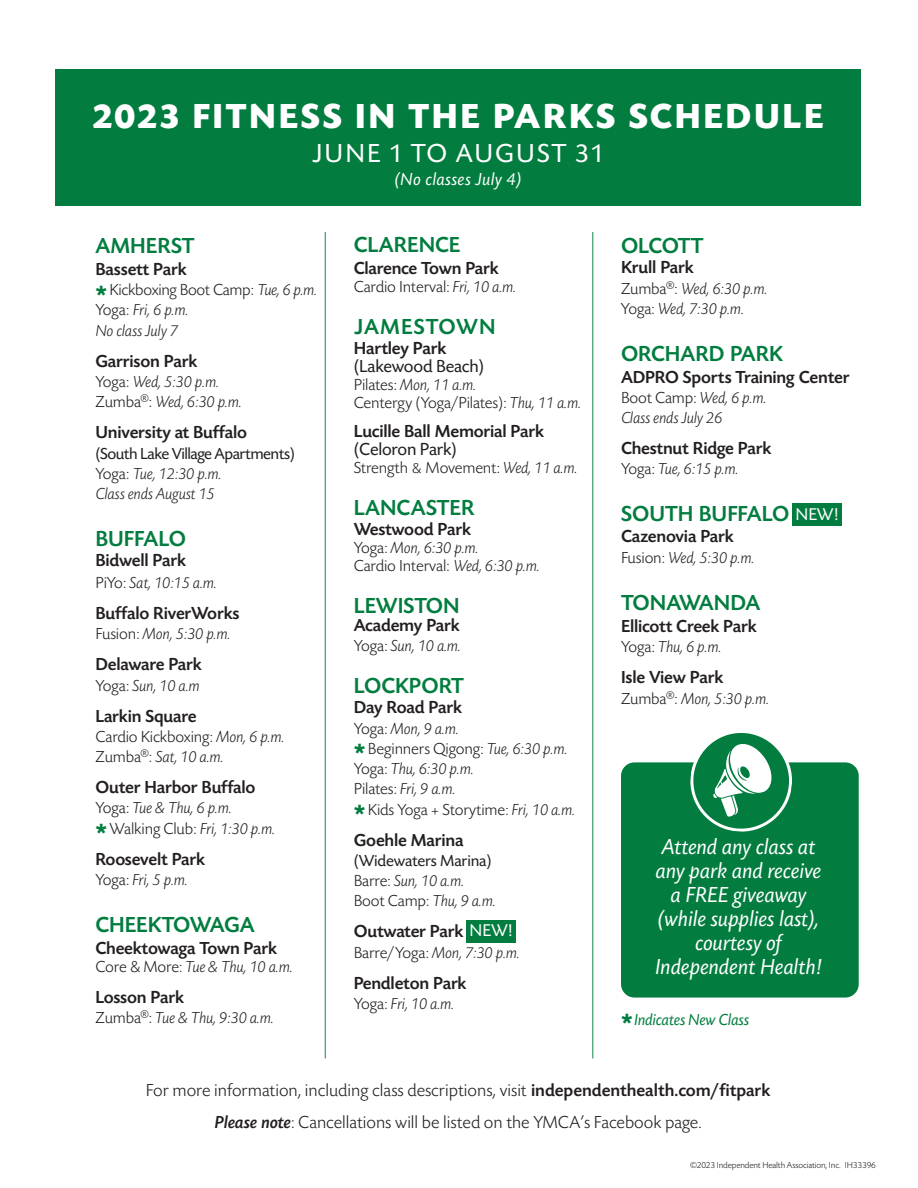
<style>
.page{position:relative;width:918px;height:1188px;background:#fff}
.page>*{position:absolute;margin:0;border:0;box-sizing:border-box;transform-origin:0 0}
.t1{font:700 36px "Today Sans Now Pro";letter-spacing:.075em;color:#fff}
.t2{font:27px "Today Sans Now Pro";letter-spacing:.075em;color:#fff}
.t3{font:500 22.5px "Today Sans Now Pro";color:#027d3f}
.t4{font:italic 22.5px/24px "Today Sans Now Pro";color:#fff;text-align:center}
.t5{font:500 22.5px "Today Sans Now Pro";letter-spacing:.045em;color:#027d3f}
.t6{font:500 18px "Today Sans Now Pro";letter-spacing:-.01em;color:#231f20}
.t7{font:300 18px/31.5px "Today Sans Now Pro";color:#231f20;text-align:center}
.t8{font:18px "Today Sans Now Pro";letter-spacing:-.01em;color:#231f20}
.t9{font:italic 18px "Today Sans Now Pro";letter-spacing:.025em;color:#fff}
.t10{font:17.55px "Today Sans Now Pro";color:#fff}
.t11{font:italic 300 16.5px/20.2px "Today Sans Now Pro";letter-spacing:-.01em;color:#231f20}
.t12{font:300 16.5px/20.2px "Today Sans Now Pro";letter-spacing:-.01em;color:#231f20}
.t13{font:italic 16.5px "Today Sans Now Pro";letter-spacing:-.01em;color:#027d3f}
.t14{font:300 9px "Today Sans Now Pro";letter-spacing:-.015em;color:#231f20}
.s1{font-weight:700;font-style:normal;font-size:27px;color:#027d3f}
.s2{font-style:normal}
.s3{font-weight:400;font-style:normal}
.s4{font-style:italic}
.s5{font-size:15px}
.s6{font-weight:700;font-size:27px;color:#027d3f}
.s7{font-weight:400;font-size:17.55px;color:#fff}
.s8{font-weight:700;font-style:normal;font-size:27px}
.s9{font-weight:500}
.s10{font-weight:500;font-style:italic}
</style>
<div class="page">
<div style="left:55px;top:69px;width:806px;height:136px;background:#027d3f"></div>
<hr style="left:325px;top:232px;width:1px;height:826px;background:#12884d">
<hr style="left:592px;top:232px;width:1px;height:826px;background:#12884d">
<div style="left:792px;top:503px;width:50px;height:23px;background:#027d3f"></div>
<div style="left:466px;top:920px;width:50px;height:23px;background:#027d3f"></div>
<div style="left:621px;top:762px;width:238px;height:236px;background:#027d3f;border-radius:14px"></div>
<svg style="left:688px;top:733px;width:107px;height:99px"></svg>
<h1 class="t1" style="left:92px;top:95px;width:733px">2023 FITNESS IN THE PARKS SCHEDULE</h1>
<h2 class="t2" style="left:312px;top:143px;width:293px">JUNE 1 TO AUGUST 31</h2>
<p class="t9" style="left:395px;top:172px;width:129px">(No classes July 4)</p>
<h3 class="t3" style="left:95px;top:237px;width:101px">AMHERST</h3>
<p class="t6" style="left:95px;top:262px;width:93px">Bassett Park</p>
<p class="t11" style="left:95px;top:281px;width:223px"><span class="s1">*</span> <span class="s2">Kickboxing Boot Camp:</span> Tue, 6 p.m.<br><span class="s2">Yoga:</span> Fri, 6 p.m.<br>No class July 7</p>
<p class="t6" style="left:95px;top:354px;width:103px">Garrison Park</p>
<p class="t11" style="left:95px;top:373px;width:148px"><span class="s2">Yoga:</span> Wed, 5:30 p.m.<br><span class="s2">Zumba®:</span> Wed, 6:30 p.m.</p>
<p class="t6" style="left:95px;top:425px;width:153px">University at Buffalo</p>
<p class="t11" style="left:95px;top:444px;width:201px"><span class="s3">(South Lake Village Apartments)<br></span><span class="s2">Yoga:</span> Tue, 12:30 p.m.<br>Class ends August 15</p>
<h3 class="t3" style="left:95px;top:530px;width:92px">BUFFALO</h3>
<p class="t6" style="left:95px;top:553px;width:92px">Bidwell Park</p>
<p class="t11" style="left:95px;top:574px;width:123px"><span class="s2">PiYo:</span> Sat, 10:15 a.m.</p>
<p class="t6" style="left:95px;top:606px;width:146px">Buffalo RiverWorks</p>
<p class="t11" style="left:95px;top:625px;width:137px"><span class="s2">Fusion:</span> Mon, 5:30 p.m.</p>
<p class="t6" style="left:95px;top:657px;width:108px">Delaware Park</p>
<p class="t11" style="left:95px;top:676px;width:106px"><span class="s2">Yoga:</span> Sun, 10 a.m</p>
<p class="t6" style="left:95px;top:709px;width:102px">Larkin Square</p>
<p class="t12" style="left:95px;top:728px;width:191px">Cardio Kickboxing: <span class="s4">Mon, 6 p.m.<br></span>Zumba®: <span class="s4">Sat, 10 a.m.</span></p>
<p class="t6" style="left:95px;top:780px;width:162px">Outer Harbor Buffalo</p>
<p class="t11" style="left:95px;top:799px;width:181px"><span class="s2">Yoga:</span> Tue &amp; Thu, 6 p.m.<br><span class="s1">*</span> <span class="s2">Walking Club:</span> Fri, 1:30 p.m.</p>
<p class="t6" style="left:95px;top:852px;width:111px">Roosevelt Park</p>
<p class="t11" style="left:95px;top:871px;width:94px"><span class="s2">Yoga:</span> Fri, 5 p.m.</p>
<h3 class="t3" style="left:95px;top:916px;width:161px">CHEEKTOWAGA</h3>
<p class="t6" style="left:95px;top:941px;width:183px">Cheektowaga Town Park</p>
<p class="t11" style="left:95px;top:958px;width:199px"><span class="s2">Core &amp; More:</span> Tue &amp; Thu, 10 a.m.</p>
<p class="t6" style="left:95px;top:990px;width:90px">Losson Park</p>
<p class="t11" style="left:95px;top:1009px;width:180px"><span class="s2">Zumba®:</span> Tue &amp; Thu, 9:30 a.m.</p>
<h3 class="t3" style="left:354px;top:236px;width:108px">CLARENCE</h3>
<p class="t6" style="left:354px;top:261px;width:147px">Clarence Town Park</p>
<p class="t12" style="left:354px;top:278px;width:164px">Cardio Interval: <span class="s4">Fri, 10 a.m.</span></p>
<h3 class="t5" style="left:354px;top:318px;width:143px">JAMESTOWN</h3>
<p class="t6" style="left:354px;top:341px;width:94px">Hartley Park</p>
<p class="t8" style="left:354px;top:359px;width:132px">(Lakewood Beach)</p>
<p class="t12" style="left:354px;top:377px;width:229px;line-height:18px">Pilates: <span class="s4">Mon, 11 a.m.<br></span>Centergy (Yoga/Pilates): <span class="s4">Thu, 11 a.m.</span></p>
<p class="t6" style="left:354px;top:424px;width:192px">Lucille Ball Memorial Park</p>
<p class="t8" style="left:354px;top:442px;width:105px">(Celoron Park)</p>
<p class="t12" style="left:354px;top:459px;width:225px">Strength <span class="s5">&amp;</span> Movement: <span class="s4">Wed, 11 a.m.</span></p>
<h3 class="t3" style="left:354px;top:499px;width:122px">LANCASTER</h3>
<p class="t6" style="left:354px;top:522px;width:119px">Westwood Park</p>
<p class="t11" style="left:354px;top:540px;width:188px;line-height:18px"><span class="s2">Yoga:</span> Mon, 6:30 p.m.<br><span class="s2">Cardio Interval:</span> Wed, 6:30 p.m.</p>
<h3 class="t3" style="left:354px;top:597px;width:107px">LEWISTON</h3>
<p class="t6" style="left:354px;top:618px;width:108px">Academy Park</p>
<p class="t11" style="left:354px;top:637px;width:109px"><span class="s2">Yoga:</span> Sun, 10 a.m.</p>
<h3 class="t3" style="left:354px;top:677px;width:112px">LOCKPORT</h3>
<p class="t6" style="left:354px;top:701px;width:110px">Day Road Park</p>
<p class="t12" style="left:354px;top:719px;width:223px">Yoga: <span class="s4">Mon, 9 a.m.<br></span><span class="s6">*</span> Beginners Qigong: <span class="s4">Tue, 6:30 p.m.<br></span>Yoga: <span class="s4">Thu, 6:30 p.m.<br></span>Pilates: <span class="s4">Fri, 9 a.m.<br></span><span class="s6">*</span> Kids Yoga + Storytime: <span class="s4">Fri, 10 a.m.</span></p>
<p class="t6" style="left:354px;top:833px;width:111px">Goehle Marina</p>
<p class="t11" style="left:354px;top:852px;width:144px"><span class="s3">(Widewaters Marina)<br></span><span class="s2">Barre:</span> Sun, 10 a.m.<br><span class="s2">Boot Camp:</span> Thu, 9 a.m.</p>
<p class="t6" style="left:354px;top:925px;width:160px">Outwater Park <span class="s7">NEW!</span></p>
<p class="t11" style="left:354px;top:944px;width:168px"><span class="s2">Barre/Yoga:</span> Mon, 7:30 p.m.</p>
<p class="t6" style="left:354px;top:976px;width:114px">Pendleton Park</p>
<p class="t11" style="left:354px;top:995px;width:102px"><span class="s2">Yoga:</span> Fri, 10 a.m.</p>
<h3 class="t3" style="left:621px;top:237px;width:84px">OLCOTT</h3>
<p class="t6" style="left:621px;top:261px;width:74px">Krull Park</p>
<p class="t11" style="left:621px;top:280px;width:148px"><span class="s2">Zumba®:</span> Wed, 6:30 p.m.<br><span class="s2">Yoga:</span> Wed, 7:30 p.m.</p>
<h3 class="t3" style="left:621px;top:345px;width:164px">ORCHARD PARK</h3>
<p class="t6" style="left:621px;top:370px;width:230px">ADPRO Sports Training Center</p>
<p class="t11" style="left:621px;top:389px;width:147px"><span class="s2">Boot Camp:</span> Wed, 6 p.m.<br>Class ends July 26</p>
<p class="t6" style="left:621px;top:441px;width:152px">Chestnut Ridge Park</p>
<p class="t11" style="left:621px;top:460px;width:119px"><span class="s2">Yoga:</span> Tue, 6:15 p.m.</p>
<h3 class="t3" style="left:621px;top:505px;width:170px">SOUTH BUFFALO</h3>
<p class="t6" style="left:621px;top:529px;width:114px">Cazenovia Park</p>
<p class="t11" style="left:621px;top:549px;width:135px"><span class="s2">Fusion:</span> Wed, 5:30 p.m.</p>
<h3 class="t3" style="left:621px;top:594px;width:141px">TONAWANDA</h3>
<p class="t6" style="left:621px;top:619px;width:137px">Ellicott Creek Park</p>
<p class="t11" style="left:621px;top:638px;width:102px"><span class="s2">Yoga:</span> Thu, 6 p.m.</p>
<p class="t6" style="left:621px;top:671px;width:104px">Isle View Park</p>
<p class="t11" style="left:621px;top:690px;width:150px"><span class="s2">Zumba®:</span> Mon, 5:30 p.m.</p>
<p class="t10" style="left:796px;top:507px;width:44px">NEW!</p>
<h3 class="t4" style="left:655px;top:837px;width:168px">Attend any class at any park and receive a FREE giveaway (while supplies last), courtesy of<br>Independent Health!</h3>
<p class="t13" style="left:621px;top:1013px;width:129px"><span class="s8">*</span>Indicates New Class</p>
<p class="t7" style="left:146px;top:1076px;width:626px">For more information, including class descriptions, visit <span class="s9">independenthealth.com/fitpark<br></span><span class="s10">Please note</span>: Cancellations will be listed on the YMCA’s Facebook page.</p>
<p class="t14" style="left:691px;top:1161px;width:187px">©2023 Independent Health Association, Inc. IH33396</p>
</div>
